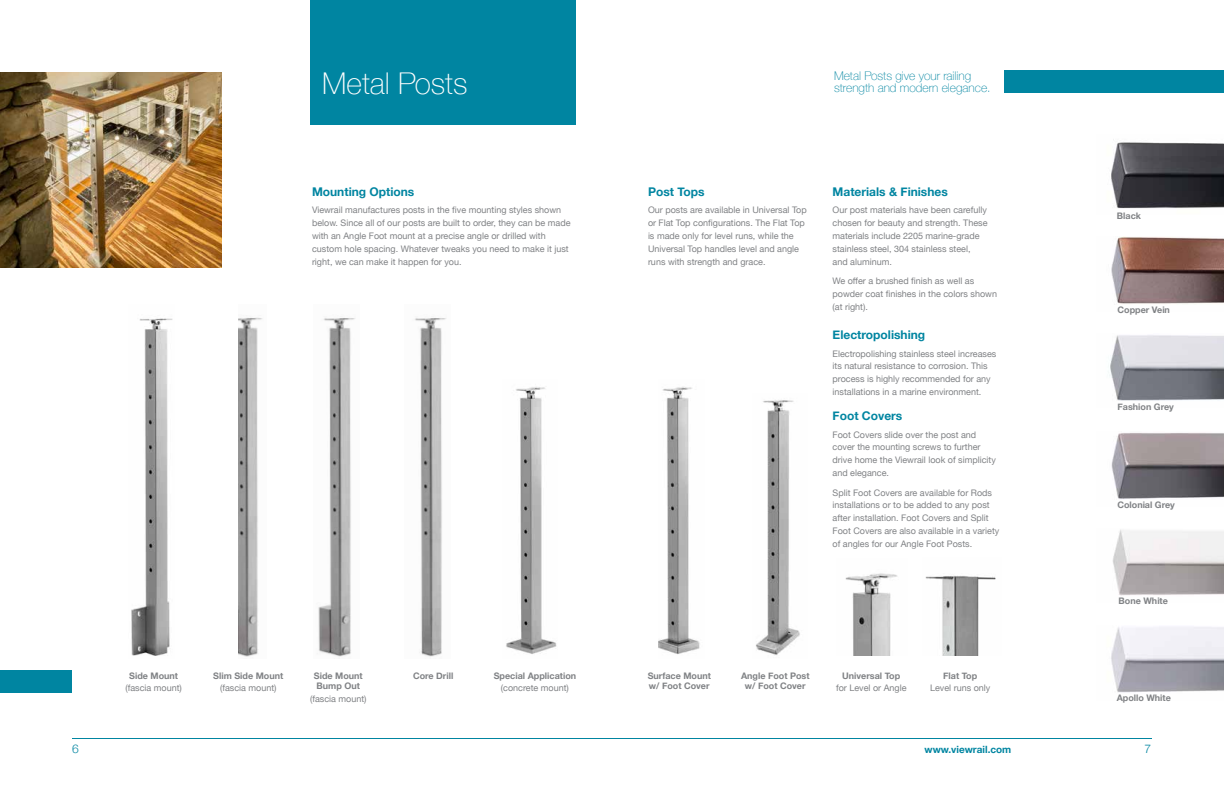
<style>
.page{position:relative;width:1224px;height:792px;background:#fff}
.page>*{position:absolute;margin:0;border:0;box-sizing:border-box;transform-origin:0 0}
.t1{font:100 30px "Helvetica Neue";color:#fff}
.t2{font:700 12px "Helvetica Neue";color:#0085a1}
.t3{font:100 12px/12.4px "Helvetica Neue";color:#0085a1}
.t4{font:300 12px "Helvetica Neue";color:#0085a1}
.t5{font:700 10px "Helvetica Neue";color:#0085a1}
.t6{font:9px/12.8px "Helvetica Neue";color:#808285}
.t7{font:700 9px/10.8px "Helvetica Neue";color:#808285;text-align:center}
</style>
<div class="page">
<img style="left:506px;top:387px;width:51px;height:267px">
<img style="left:131px;top:318px;width:42px;height:338px">
<img style="left:318px;top:318px;width:37px;height:339px">
<img style="left:414px;top:318px;width:32px;height:339px">
<img style="left:238px;top:317px;width:25px;height:340px">
<hr style="left:72px;top:738px;width:1080px;height:1px;background:#0085a1">
<img style="left:0;top:72px;width:222px;height:195px">
<div style="left:310px;top:0;width:266px;height:125px;background:#0085a1"></div>
<div style="left:0;top:670px;width:72px;height:23px;background:#0085a1"></div>
<img style="left:658px;top:387px;width:42px;height:268px">
<img style="left:845px;top:573px;width:53px;height:83px">
<img style="left:925px;top:575px;width:71px;height:81px">
<img style="left:756px;top:400px;width:44px;height:255px">
<div style="left:1004px;top:70px;width:220px;height:23px;background:#0085a1"></div>
<img style="left:1111px;top:139px;width:113px;height:70px">
<img style="left:1111px;top:237px;width:113px;height:67px">
<img style="left:1109px;top:335px;width:115px;height:66px">
<img style="left:1111px;top:433px;width:113px;height:66px">
<img style="left:1112px;top:529px;width:112px;height:67px">
<img style="left:1111px;top:627px;width:113px;height:66px">
<h1 class="t1" style="left:322px;top:60px;width:147px">Metal Posts</h1>
<h2 class="t2" style="left:312px;top:182px;width:104px">Mounting Options</h2>
<p class="t6" style="left:312px;top:204px;width:260px">Viewrail manufactures posts in the five mounting styles shown below. Since all of our posts are built to order, they can be made with an Angle Foot mount at a precise angle or drilled with custom hole spacing. Whatever tweaks you need to make it just right, we can make it happen for you.</p>
<h2 class="t4" style="left:72px;top:739px;width:8px">6</h2>
<p class="t7" style="left:129px;top:670px;width:50px">Side Mount</p>
<p class="t6" style="left:125px;top:682px;width:58px">(fascia mount)</p>
<p class="t7" style="left:213px;top:670px;width:71px">Slim Side Mount</p>
<p class="t7" style="left:413px;top:670px;width:42px">Core Drill</p>
<p class="t6" style="left:220px;top:682px;width:58px">(fascia mount)</p>
<p class="t7" style="left:314px;top:670px;width:50px">Side Mount<br>Bump Out</p>
<p class="t6" style="left:310px;top:693px;width:58px">(fascia mount)</p>
<p class="t7" style="left:494px;top:670px;width:84px">Special Application</p>
<p class="t6" style="left:501px;top:682px;width:70px">(concrete mount)</p>
<h2 class="t3" style="left:834px;top:69px;width:158px">Metal Posts give your railing strength and modern elegance.</h2>
<h2 class="t2" style="left:648px;top:182px;width:58px">Post Tops</h2>
<p class="t6" style="left:648px;top:204px;width:160px">Our posts are available in Universal Top or Flat Top configurations. The Flat Top is made only for level runs, while the Universal Top handles level and angle runs with strength and grace.</p>
<h2 class="t2" style="left:833px;top:182px;width:117px">Materials &amp; Finishes</h2>
<p class="t6" style="left:833px;top:204px;width:157px">Our post materials have been carefully chosen for beauty and strength. These materials include 2205 marine-grade stainless steel, 304 stainless steel, and aluminum.</p>
<p class="t6" style="left:833px;top:275px;width:166px">We offer a brushed finish as well as powder coat finishes in the colors shown (at right).</p>
<h2 class="t2" style="left:833px;top:325px;width:94px">Electropolishing</h2>
<p class="t6" style="left:833px;top:348px;width:165px">Electropolishing stainless steel increases its natural resistance to corrosion. This process is highly recommended for any installations in a marine environment.</p>
<h2 class="t2" style="left:833px;top:406px;width:71px">Foot Covers</h2>
<p class="t6" style="left:833px;top:429px;width:165px">Foot Covers slide over the post and cover the mounting screws to further drive home the Viewrail look of simplicity and elegance.</p>
<p class="t6" style="left:833px;top:487px;width:168px">Split Foot Covers are available for Rods installations or to be added to any post after installation. Foot Covers and Split Foot Covers are also available in a variety of angles for our Angle Foot Posts.</p>
<p class="t7" style="left:1117px;top:211px;width:26px">Black</p>
<p class="t7" style="left:1118px;top:304px;width:54px">Copper Vein</p>
<p class="t7" style="left:1118px;top:401px;width:58px">Fashion Grey</p>
<p class="t7" style="left:1117px;top:500px;width:59px">Colonial Grey</p>
<p class="t7" style="left:1119px;top:596px;width:51px">Bone White</p>
<p class="t7" style="left:648px;top:670px;width:65px;text-align:left">Surface Mount w/ Foot Cover</p>
<p class="t7" style="left:741px;top:670px;width:70px">Angle Foot Post w/ Foot Cover</p>
<p class="t7" style="left:842px;top:670px;width:59px">Universal Top</p>
<p class="t6" style="left:836px;top:682px;width:72px">for Level or Angle</p>
<p class="t7" style="left:943px;top:670px;width:35px">Flat Top</p>
<p class="t6" style="left:930px;top:682px;width:62px">Level runs only</p>
<p class="t7" style="left:1117px;top:693px;width:56px">Apollo White</p>
<p class="t5" style="left:925px;top:742px;width:88px">www.viewrail.com</p>
<h2 class="t4" style="left:1144px;top:739px;width:8px">7</h2>
</div>
